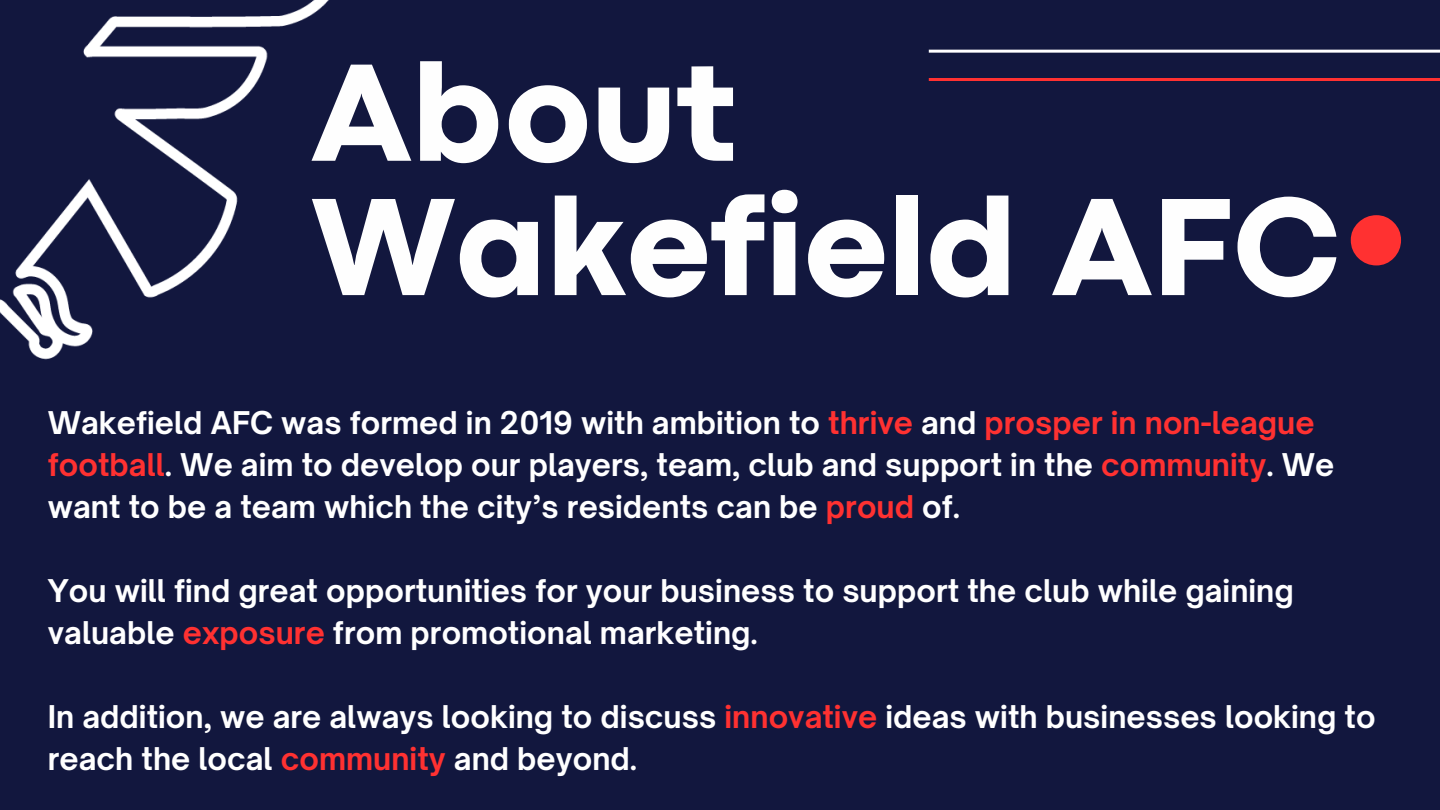
<style>
.page{position:relative;width:1440px;height:810px;background:#12173e}
.page>*{position:absolute;margin:0;border:0;box-sizing:border-box;transform-origin:0 0}
.t1{font:900 267.5px "Open Sauce One";color:#ff3131}
.t2{font:800 144.7px "Codec Pro";color:#fefefe}
.t3{font:700 30px/42px "Open Sauce One";color:#fff}
.s1{color:#ff3131}
</style>
<div class="page">
<img style="left:0;top:0;width:329px;height:360px">
<hr style="left:929px;top:50px;width:511px;height:3px;background:#fff">
<hr style="left:929px;top:78px;width:511px;height:3px;background:#ff3131">
<p class="t2" style="left:311px;top:61px;width:427px">About</p>
<p class="t2" style="left:311px;top:196px;width:1030px">Wakefield AFC</p>
<h1 class="t1" style="left:1343px;top:-5px;width:68px">.</h1>
<p class="t3" style="left:48px;top:401px;width:1288px">Wakefield AFC was formed in 2019 with ambition to <span class="s1">thrive</span> and <span class="s1">prosper in non-league football</span>. We aim to develop our players, team, club and support in the <span class="s1">community</span>. We want to be a team which the city’s residents can be <span class="s1">proud</span> of.</p>
<p class="t3" style="left:48px;top:569px;width:1247px">You will find great opportunities for your business to support the club while gaining valuable <span class="s1">exposure</span> from promotional marketing.</p>
<h1 class="t3" style="left:48px;top:695px;width:1329px">In addition, we are always looking to discuss <span class="s1">innovative</span> ideas with businesses looking to reach the local <span class="s1">community</span> and beyond.</h1>
</div>
